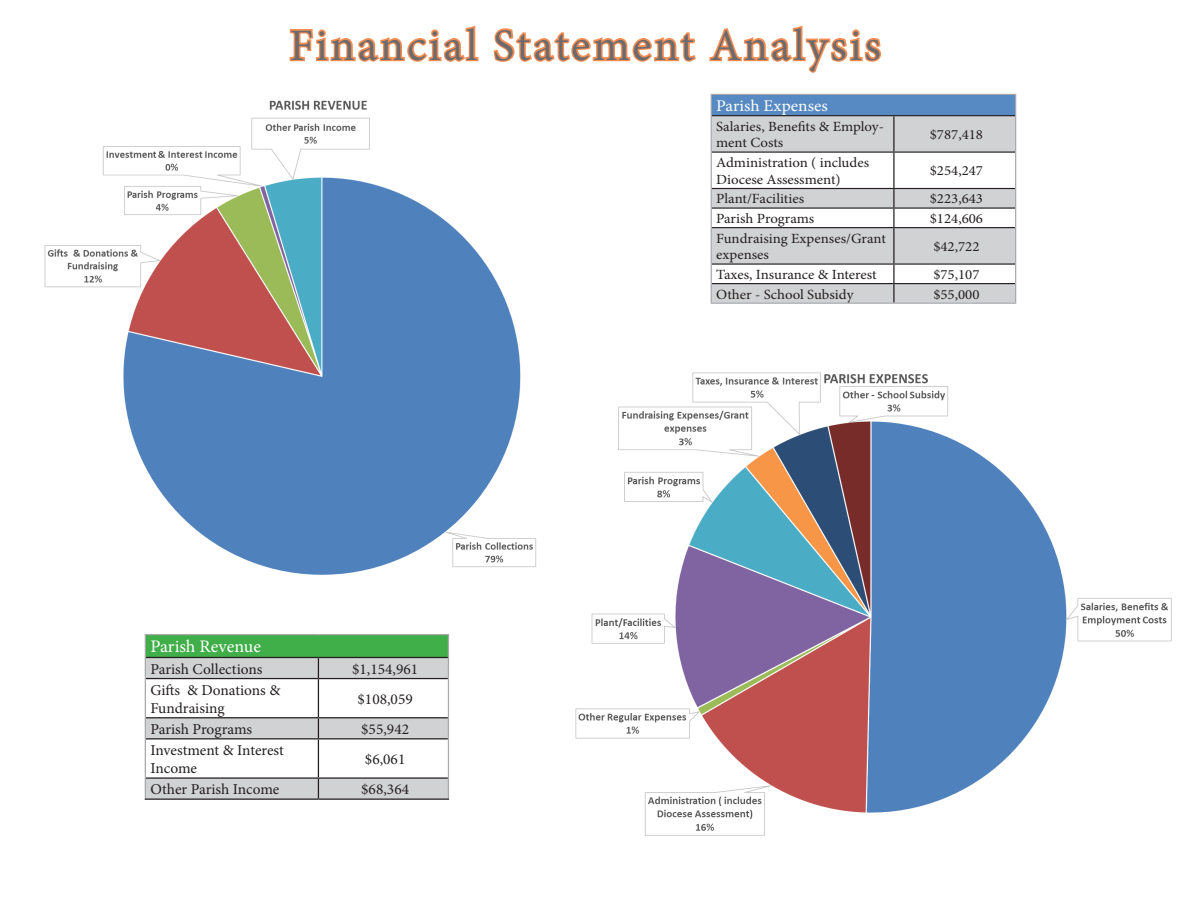
<style>
.page{position:relative;width:1188px;height:918px;background:#fff}
.page>*{position:absolute;margin:0;border:0;box-sizing:border-box;transform-origin:0 0}
.t1{font:45px "Minion Pro";letter-spacing:.055em;color:#6b6b6e}
.t2{font:17.7px "Minion Pro";letter-spacing:-.005em;color:#fff}
.t3{font:16.35px "Minion Pro";color:#fff;scale:1.06 1}
.t4{font:15.15px/18.1px "Minion Pro";letter-spacing:-.005em;color:#231f20}
.t5{font:14.1px/16.8px "Minion Pro";color:#231f20;scale:1.06 1}
</style>
<div class="page">
<img style="left:575px;top:372px;width:597px;height:464px">
<img style="left:44px;top:100px;width:567px;height:483px">
<div style="left:711px;top:94px;width:305px;height:22px;background:#578ac2"></div>
<svg style="left:712px;top:116px;width:303px;height:187px;fill:#d1d2d4"></svg>
<hr style="left:712px;top:115px;width:182px;height:1px;background:#231f20">
<hr style="left:894px;top:115px;width:121px;height:1px;background:#231f20">
<hr style="left:712px;top:152px;width:182px;height:1px;background:#231f20">
<hr style="left:894px;top:152px;width:121px;height:1px;background:#231f20">
<hr style="left:712px;top:188px;width:182px;height:1px;background:#231f20">
<hr style="left:894px;top:188px;width:121px;height:1px;background:#231f20">
<hr style="left:712px;top:207px;width:182px;height:2px;background:#231f20">
<hr style="left:894px;top:207px;width:121px;height:2px;background:#231f20">
<hr style="left:712px;top:227px;width:182px;height:1px;background:#231f20">
<hr style="left:894px;top:227px;width:121px;height:1px;background:#231f20">
<hr style="left:712px;top:263px;width:182px;height:2px;background:#231f20">
<hr style="left:894px;top:263px;width:121px;height:2px;background:#231f20">
<hr style="left:712px;top:283px;width:182px;height:1px;background:#231f20">
<hr style="left:894px;top:283px;width:121px;height:1px;background:#231f20">
<hr style="left:893px;top:116px;width:2px;height:36px;background:#231f20">
<hr style="left:893px;top:153px;width:2px;height:35px;background:#231f20">
<svg style="left:893px;top:189px;width:2px;height:38px"></svg>
<hr style="left:893px;top:228px;width:2px;height:35px;background:#231f20">
<svg style="left:893px;top:265px;width:2px;height:38px"></svg>
<hr style="left:711px;top:94px;width:183px;height:1px;background:#a8a9ad">
<hr style="left:894px;top:94px;width:122px;height:1px;background:#a8a9ad">
<svg style="left:711px;top:95px;width:1px;height:21px"></svg>
<svg style="left:1015px;top:95px;width:1px;height:21px"></svg>
<hr style="left:711px;top:116px;width:1px;height:36px;background:#a8a9ad">
<hr style="left:1015px;top:116px;width:1px;height:36px;background:#a8a9ad">
<hr style="left:711px;top:152px;width:1px;height:37px;background:#a8a9ad">
<hr style="left:1015px;top:152px;width:1px;height:37px;background:#a8a9ad">
<svg style="left:711px;top:189px;width:1px;height:39px"></svg>
<svg style="left:1015px;top:189px;width:1px;height:39px"></svg>
<hr style="left:711px;top:228px;width:1px;height:36px;background:#a8a9ad">
<hr style="left:1015px;top:228px;width:1px;height:36px;background:#a8a9ad">
<svg style="left:711px;top:264px;width:1px;height:39px"></svg>
<svg style="left:1015px;top:264px;width:1px;height:39px"></svg>
<hr style="left:711px;top:303px;width:183px;height:1px;background:#a8a9ad">
<hr style="left:894px;top:303px;width:122px;height:1px;background:#a8a9ad">
<hr style="left:145px;top:634px;width:173px;height:1px;background:#a8a9ad">
<hr style="left:318px;top:634px;width:131px;height:1px;background:#a8a9ad">
<hr style="left:145px;top:799px;width:173px;height:1px;background:#231f20">
<hr style="left:318px;top:799px;width:131px;height:1px;background:#231f20">
<svg style="left:145px;top:635px;width:304px;height:164px"></svg>
<svg style="left:289px;top:25px;width:190px;height:37px"></svg>
<svg style="left:493px;top:28px;width:203px;height:34px"></svg>
<svg style="left:709px;top:25px;width:173px;height:48px"></svg>
<p class="t1" style="left:289px;top:15px;width:593px">Financial Statement Analysis</p>
<p class="t2" style="left:150px;top:635px;width:112px">Parish Revenue</p>
<p class="t4" style="left:150px;top:660px;width:113px">Parish Collections</p>
<p class="t4" style="left:352px;top:660px;width:68px">$1,154,961</p>
<p class="t4" style="left:150px;top:681px;width:131px">Gifts &amp; Donations &amp;<br>Fundraising</p>
<p class="t4" style="left:358px;top:690px;width:57px">$108,059</p>
<p class="t4" style="left:150px;top:720px;width:103px">Parish Programs</p>
<p class="t4" style="left:361px;top:720px;width:49px">$55,942</p>
<p class="t4" style="left:150px;top:741px;width:135px">Investment &amp; Interest<br>Income</p>
<p class="t4" style="left:365px;top:750px;width:42px">$6,061</p>
<p class="t4" style="left:150px;top:780px;width:130px">Other Parish Income</p>
<p class="t4" style="left:361px;top:780px;width:49px">$68,364</p>
<p class="t3" style="left:716px;top:95px;width:107px">Parish Expenses</p>
<p class="t5" style="left:716px;top:118px;width:160px">Salaries, Benefits &amp; Employ&shy;ment Costs</p>
<p class="t5" style="left:930px;top:126px;width:52px">$787,418</p>
<p class="t5" style="left:716px;top:154px;width:146px">Administration ( includes<br>Diocese Assessment)</p>
<p class="t5" style="left:930px;top:163px;width:52px">$254,247</p>
<p class="t5" style="left:716px;top:191px;width:85px">Plant/Facilities</p>
<p class="t5" style="left:930px;top:191px;width:52px">$223,643</p>
<p class="t5" style="left:716px;top:210px;width:94px">Parish Programs</p>
<p class="t5" style="left:930px;top:210px;width:52px">$124,606</p>
<p class="t5" style="left:716px;top:230px;width:162px">Fundraising Expenses/Grant expenses</p>
<p class="t5" style="left:933px;top:238px;width:45px">$42,722</p>
<p class="t5" style="left:716px;top:266px;width:153px">Taxes, Insurance &amp; Interest</p>
<p class="t5" style="left:933px;top:266px;width:45px">$75,107</p>
<p class="t5" style="left:716px;top:286px;width:131px">Other - School Subsidy</p>
<p class="t5" style="left:933px;top:286px;width:45px">$55,000</p>
</div>
